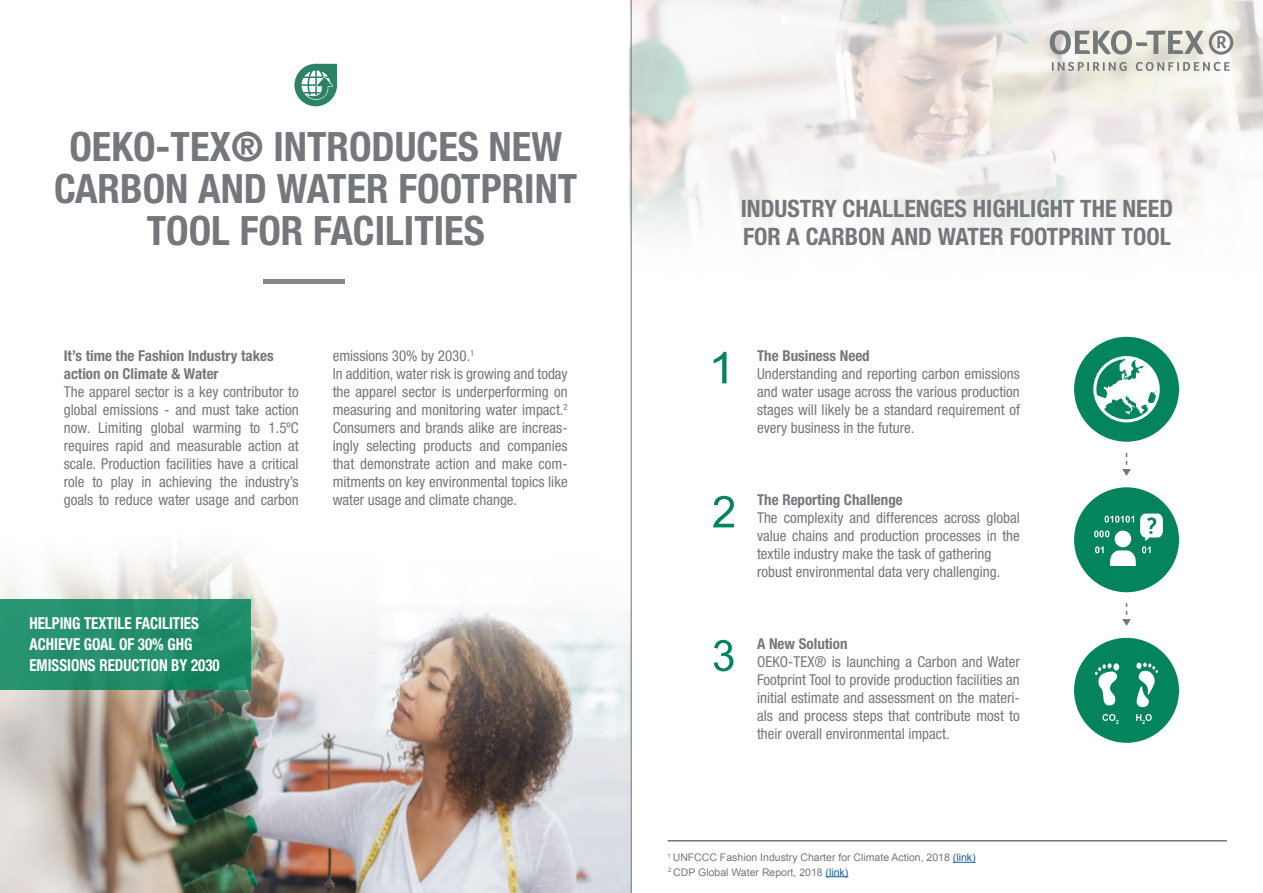
<style>
.page{position:relative;width:1263px;height:893px;background:#fff}
.page>*{position:absolute;margin:0;border:0;box-sizing:border-box;transform-origin:0 0}
.t1{font:700 condensed 40.5px/42px "Helvetica Neue LT Pro";color:#74777b;text-align:center}
.t2{font:700 condensed 24px/28.8px "Helvetica Neue LT Pro";color:#74777b}
.t3{font:700 condensed 16.5px/21px "Helvetica Neue LT Pro";color:#fff;scale:.91 1}
.t4{font:condensed 15px/18px "Helvetica Neue LT Pro";color:#74777b;text-align:justify}
.t5{font:700 condensed 15px/18px "Helvetica Neue LT Pro";color:#74777b}
.t6{font:10.5px "Arial";color:#74777b}
.s1{color:#175d9e}
</style>
<div class="page">
<img style="left:629px;top:0;width:634px;height:312px">
<img style="left:0;top:473px;width:631px;height:420px">
<div style="left:64px;top:346px;width:235px;height:167px;background:#fff"></div>
<svg style="left:714px;top:352px;width:12px;height:31px"></svg>
<svg style="left:713px;top:496px;width:21px;height:31px"></svg>
<svg style="left:714px;top:640px;width:19px;height:31px"></svg>
<div style="left:263px;top:279px;width:82px;height:5px;background:#858889"></div>
<svg style="left:294px;top:64px;width:43px;height:42px"></svg>
<svg style="left:1052px;top:62px;width:75px;height:9px"></svg>
<svg style="left:1136px;top:62px;width:94px;height:9px"></svg>
<svg style="left:1050px;top:30px;width:183px;height:25px;background:#bcbcb7"></svg>
<div style="left:0;top:599px;width:250px;height:91px;background:linear-gradient(to right,#2a9473,#1b8864)"></div>
<svg style="left:1122px;top:453px;width:9px;height:23px"></svg>
<svg style="left:1122px;top:603px;width:9px;height:23px"></svg>
<hr style="left:631px;top:0;width:1px;height:893px;background:#74777b">
<hr style="left:668px;top:840px;width:559px;height:1px;background:#74777b">
<svg style="left:826px;top:876px;width:22px;height:1px"></svg>
<svg style="left:953px;top:862px;width:23px;height:1px"></svg>
<div style="left:1073px;top:336px;width:107px;height:106px;background:#04845d;border-radius:50%"></div>
<div style="left:1072px;top:335px;width:108px;height:108px;border:2px solid #fff;border-radius:50%"></div>
<div style="left:1074px;top:487px;width:105px;height:105px;background:#04845d;border-radius:50%"></div>
<svg style="left:1094px;top:514px;width:69px;height:52px"></svg>
<div style="left:1074px;top:638px;width:105px;height:105px;background:#04845d;border-radius:50%"></div>
<svg style="left:1136px;top:663px;width:22px;height:44px"></svg>
<svg style="left:1136px;top:714px;width:16px;height:10px"></svg>
<svg style="left:1102px;top:714px;width:16px;height:10px"></svg>
<div style="left:1113px;top:663px;width:6px;height:8px;background:#fff;border-radius:50%"></div>
<svg style="left:1095px;top:663px;width:22px;height:43px"></svg>
<svg style="left:1093px;top:356px;width:67px;height:67px"></svg>
<p class="t1" style="left:54px;top:125px;width:525px">OEKO-TEX® INTRODUCES NEW<br>CARBON AND WATER FOOTPRINT<br>TOOL FOR FACILITIES</p>
<p class="t5" style="left:64px;top:346px;width:212px">It’s time the Fashion Industry takes action on Climate &amp; Water</p>
<p class="t4" style="left:64px;top:382px;width:236px">The apparel sector is a key contributor to global emissions - and must take action now. Limiting global warming to 1.5ºC requires rapid and measurable action at scale. Production facilities have a critical role to play in achieving the industry’s goals to reduce water usage and carbon</p>
<p class="t4" style="left:333px;top:346px;width:143px">emissions 30% by 2030.<sup>1</sup></p>
<p class="t4" style="left:333px;top:364px;width:236px">In addition, water risk is growing and today the apparel sector is underperforming on measuring and monitoring water impact.<sup>2<br></sup>Consumers and brands alike are increas&shy;ingly selecting products and companies that demonstrate action and make com&shy;mitments on key environmental topics like water usage and climate change.</p>
<p class="t3" style="left:29px;top:612px;width:211px">HELPING TEXTILE FACILITIES<br>ACHIEVE GOAL OF 30% GHG<br>EMISSIONS REDUCTION BY 2030</p>
<p class="t2" style="left:741px;top:193px;width:434px">INDUSTRY CHALLENGES HIGHLIGHT THE NEED<br>FOR A CARBON AND WATER FOOTPRINT TOOL</p>
<p class="t5" style="left:757px;top:346px;width:114px">The Business Need</p>
<p class="t4" style="left:757px;top:364px;width:264px">Understanding and reporting carbon emissions and water usage across the various production stages will likely be a standard requirement of every business in the future.</p>
<p class="t5" style="left:757px;top:490px;width:147px">The Reporting Challenge</p>
<p class="t4" style="left:757px;top:508px;width:264px">The complexity and differences across global value chains and production processes in the textile industry make the task of gathering</p>
<p class="t4" style="left:757px;top:562px;width:245px">robust environmental data very challenging.</p>
<p class="t5" style="left:757px;top:634px;width:92px">A New Solution</p>
<p class="t4" style="left:757px;top:652px;width:264px">OEKO-TEX® is launching a Carbon and Water Footprint Tool to provide production facilities an initial estimate and assessment on the materi&shy;als and process steps that contribute most to their overall environmental impact.</p>
<p class="t6" style="left:668px;top:851px;width:309px"><sup>1</sup> UNFCCC Fashion Industry Charter for Climate Action, 2018 <span class="s1">(link)</span></p>
<p class="t6" style="left:668px;top:865px;width:182px"><sup>2</sup> CDP Global Water Report, 2018 <span class="s1">(link)</span></p>
</div>
